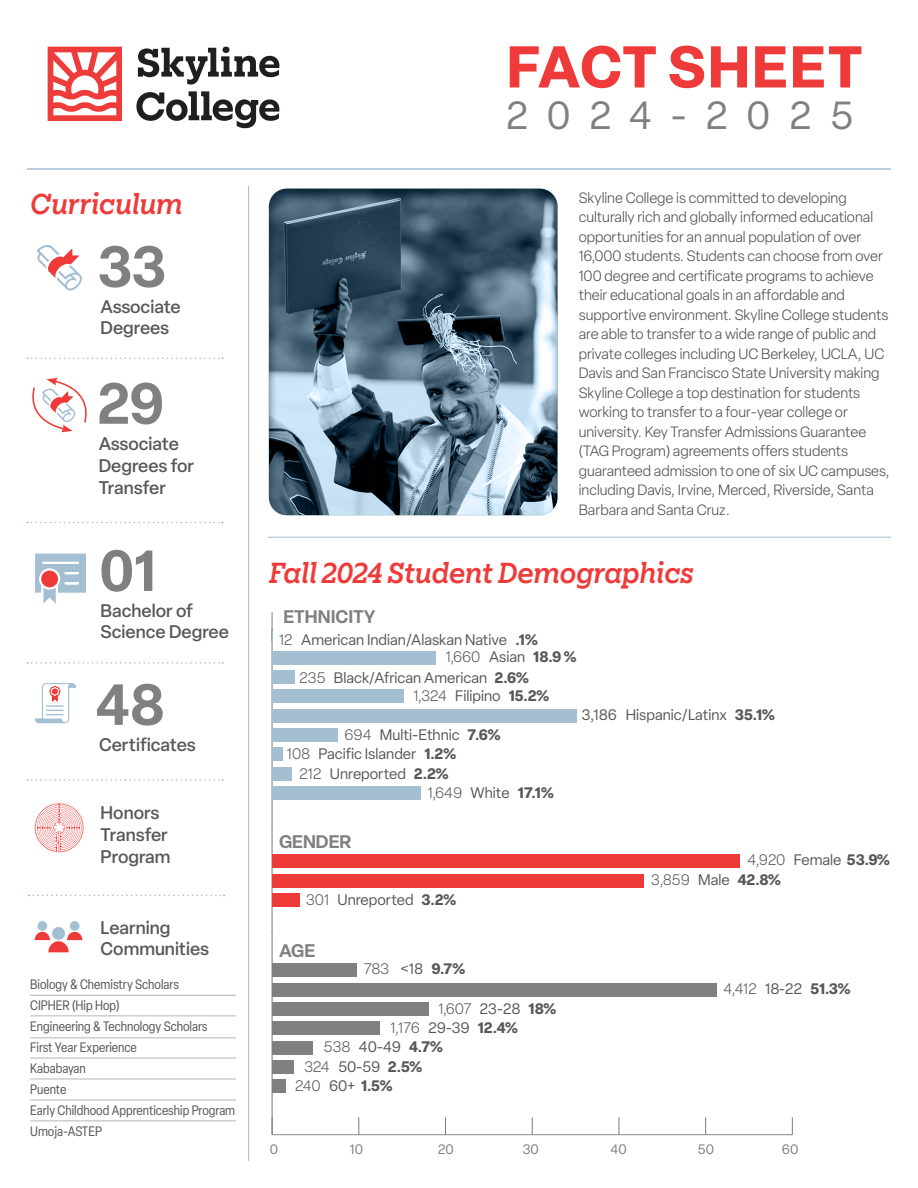
<style>
.page{position:relative;width:918px;height:1188px;background:#fff}
.page>*{position:absolute;margin:0;border:0;box-sizing:border-box;transform-origin:0 0}
.t1{font:700 57.9px "Elza";letter-spacing:.035em;color:#ee3b39}
.t2{font:600 57px "Elza";letter-spacing:-.005em;color:#7f8080}
.t3{font:38.7px "Elza";letter-spacing:.485em;color:#7f8080}
.t4{font:italic 500 27px "Elizeth";color:#ee3b39}
.t5{font:500 18px/21.6px "Elza";color:#57585a}
.t6{font:600 18px "Elza";color:#7f8080}
.t7{font:15px "Elza";color:#57585a}
.t8{font:300 15px "Elza";letter-spacing:-.01em;color:#57585a}
.t9{font:700 15px "Elza";color:#57585a}
.t10{font:300 14.7px/19.5px "Elza";color:#4b4c4d}
.t11{font:condensed 13.5px "Elza";color:#57585a}
.t12{font:13.5px "Elza";letter-spacing:-.01em;color:#7f8080}
.s1{font-weight:300}
.s2{font-weight:700}
.s3{font-weight:400}
</style>
<div class="page">
<svg style="left:48px;top:47px;width:74px;height:74px"></svg>
<svg style="left:138px;top:47px;width:141px;height:38px"></svg>
<svg style="left:136px;top:91px;width:143px;height:37px"></svg>
<hr style="left:27px;top:168px;width:864px;height:2px;background:#a4bed2">
<hr style="left:272px;top:629px;width:1px;height:200px;background:#7f8080">
<div style="left:272px;top:786px;width:148px;height:14px;background:#a4bed2"></div>
<div style="left:272px;top:767px;width:19px;height:14px;background:#a4bed2"></div>
<div style="left:272px;top:748px;width:10px;height:13px;background:#a4bed2"></div>
<div style="left:272px;top:728px;width:66px;height:14px;background:#a4bed2"></div>
<div style="left:272px;top:709px;width:304px;height:13px;background:#a4bed2"></div>
<div style="left:272px;top:690px;width:132px;height:13px;background:#a4bed2"></div>
<div style="left:272px;top:670px;width:23px;height:14px;background:#a4bed2"></div>
<div style="left:272px;top:651px;width:164px;height:13px;background:#a4bed2"></div>
<svg style="left:272px;top:612px;width:1px;height:33px"></svg>
<hr style="left:272px;top:829px;width:1px;height:104px;background:#7f8080">
<div style="left:272px;top:893px;width:28px;height:14px;background:#ee3b39"></div>
<div style="left:272px;top:874px;width:371px;height:13px;background:#ee3b39"></div>
<div style="left:272px;top:854px;width:467px;height:14px;background:#ee3b39"></div>
<hr style="left:272px;top:1134px;width:520px;height:1px;background:#7f8080">
<svg style="left:359px;top:1117px;width:1px;height:18px"></svg>
<svg style="left:445px;top:1117px;width:1px;height:17px"></svg>
<svg style="left:532px;top:1117px;width:1px;height:18px"></svg>
<svg style="left:619px;top:1117px;width:1px;height:18px"></svg>
<svg style="left:705px;top:1117px;width:1px;height:18px"></svg>
<svg style="left:792px;top:1117px;width:1px;height:18px"></svg>
<hr style="left:272px;top:933px;width:1px;height:202px;background:#7f8080">
<div style="left:272px;top:1080px;width:13px;height:13px;background:#7f8080"></div>
<div style="left:272px;top:1060px;width:22px;height:14px;background:#7f8080"></div>
<div style="left:272px;top:1041px;width:41px;height:13px;background:#7f8080"></div>
<div style="left:272px;top:1022px;width:108px;height:13px;background:#7f8080"></div>
<div style="left:272px;top:1002px;width:156px;height:14px;background:#7f8080"></div>
<div style="left:272px;top:983px;width:445px;height:13px;background:#7f8080"></div>
<div style="left:272px;top:964px;width:84px;height:13px;background:#7f8080"></div>
<div style="left:267px;top:187px;width:292px;height:330px;background:#231f20;opacity:.75"></div>
<hr style="left:248px;top:186px;width:1px;height:975px;background:#a4bed2">
<hr style="left:268px;top:537px;width:623px;height:1px;background:#a4bed2">
<svg style="left:37px;top:245px;width:45px;height:46px"></svg>
<svg style="left:32px;top:378px;width:55px;height:54px"></svg>
<svg style="left:35px;top:554px;width:51px;height:50px"></svg>
<svg style="left:35px;top:683px;width:41px;height:40px"></svg>
<svg style="left:34px;top:803px;width:50px;height:49px"></svg>
<div style="left:52px;top:927px;width:13px;height:13px;background:#a4bed2;border-radius:50%"></div>
<svg style="left:35px;top:931px;width:47px;height:21px"></svg>
<div style="left:70px;top:921px;width:10px;height:10px;background:#a4bed2;border-radius:50%"></div>
<div style="left:37px;top:921px;width:10px;height:10px;background:#a4bed2;border-radius:50%"></div>
<svg style="left:27px;top:358px;width:196px;height:1px"></svg>
<svg style="left:27px;top:522px;width:196px;height:1px"></svg>
<svg style="left:27px;top:662px;width:196px;height:2px"></svg>
<svg style="left:27px;top:779px;width:196px;height:2px"></svg>
<svg style="left:29px;top:895px;width:196px;height:1px"></svg>
<hr style="left:30px;top:995px;width:206px;height:1px;background:#b7b5b5">
<hr style="left:30px;top:1016px;width:206px;height:1px;background:#b7b5b5">
<hr style="left:30px;top:1037px;width:206px;height:1px;background:#b7b5b5">
<hr style="left:30px;top:1058px;width:206px;height:1px;background:#b7b5b5">
<hr style="left:30px;top:1079px;width:206px;height:1px;background:#b7b5b5">
<hr style="left:30px;top:1100px;width:206px;height:1px;background:#b7b5b5">
<hr style="left:30px;top:1120px;width:206px;height:1px;background:#b7b5b5">
<p class="t4" style="left:30px;top:184px;width:154px">Curriculum</p>
<p class="t2" style="left:98px;top:226px;width:70px">33</p>
<p class="t5" style="left:100px;top:295px;width:82px">Associate<br>Degrees</p>
<p class="t2" style="left:99px;top:363px;width:67px">29</p>
<p class="t5" style="left:99px;top:433px;width:97px">Associate<br>Degrees for<br>Transfer</p>
<p class="t2" style="left:99px;top:530px;width:59px">01</p>
<p class="t5" style="left:100px;top:599px;width:130px">Bachelor of<br>Science Degree</p>
<p class="t2" style="left:96px;top:664px;width:71px">48</p>
<p class="t5" style="left:99px;top:733px;width:98px">Certificates</p>
<p class="t5" style="left:101px;top:802px;width:60px">Honors</p>
<p class="t5" style="left:101px;top:824px;width:69px">Transfer</p>
<p class="t5" style="left:101px;top:845px;width:71px">Program</p>
<p class="t5" style="left:101px;top:916px;width:71px">Learning</p>
<p class="t5" style="left:101px;top:938px;width:110px">Communities</p>
<p class="t11" style="left:30px;top:975px;width:150px">Biology &amp; Chemistry Scholars</p>
<p class="t11" style="left:30px;top:996px;width:91px">CIPHER (Hip Hop)</p>
<p class="t11" style="left:30px;top:1017px;width:179px">Engineering &amp; Technology Scholars</p>
<p class="t11" style="left:30px;top:1038px;width:108px">First Year Experience</p>
<p class="t11" style="left:30px;top:1059px;width:57px">Kababayan</p>
<p class="t11" style="left:30px;top:1080px;width:38px">Puente</p>
<p class="t11" style="left:30px;top:1101px;width:207px">Early Childhood Apprenticeship Program</p>
<p class="t11" style="left:30px;top:1122px;width:73px">Umoja-ASTEP</p>
<p class="t1" style="left:507px;top:25px;width:357px">FACT SHEET</p>
<p class="t3" style="left:507px;top:91px;width:348px">2024-2025</p>
<p class="t10" style="left:579px;top:188px;width:312px">Skyline College is committed to developing culturally rich and globally informed educational opportunities for an annual population of over 16,000 students. Students can choose from over 100 degree and certificate programs to achieve their educational goals in an affordable and supportive environment. Skyline College students are able to transfer to a wide range of public and private colleges including UC Berkeley, UCLA, UC Davis and San Francisco State University making Skyline College a top destination for students working to transfer to a four-year college or university. Key Transfer Admissions Guarantee (TAG Program) agreements offers students guaranteed admission to one of six UC campuses, including Davis, Irvine, Merced, Riverside, Santa Barbara and Santa Cruz.</p>
<p class="t4" style="left:269px;top:553px;width:426px">Fall 2024 Student Demographics</p>
<p class="t6" style="left:284px;top:604px;width:94px">ETHNICITY</p>
<p class="t7" style="left:279px;top:630px;width:260px"><span class="s1">12</span> American Indian/Alaskan Native <span class="s2">.1%</span></p>
<p class="t8" style="left:446px;top:647px;width:132px">1,660 <span class="s3">Asian</span> <span class="s2">18.9 %</span></p>
<p class="t7" style="left:300px;top:668px;width:231px"><span class="s1">235</span> Black/African American <span class="s2">2.6%</span></p>
<p class="t7" style="left:414px;top:686px;width:137px"><span class="s1">1,324</span> Filipino <span class="s2">15.2%</span></p>
<p class="t7" style="left:344px;top:725px;width:158px"><span class="s1">694</span> Multi-Ethnic <span class="s2">7.6%</span></p>
<p class="t7" style="left:287px;top:744px;width:171px"><span class="s1">108</span> Pacific Islander <span class="s2">1.2%</span></p>
<p class="t7" style="left:300px;top:764px;width:150px"><span class="s1">212</span> Unreported <span class="s2">2.2%</span></p>
<p class="t8" style="left:428px;top:783px;width:127px">1,649 <span class="s3">White</span> <span class="s2">17.1%</span></p>
<p class="t6" style="left:279px;top:828px;width:74px">GENDER</p>
<p class="t7" style="left:306px;top:889px;width:152px"><span class="s1">301</span> Unreported <span class="s2">3.2%</span></p>
<p class="t6" style="left:279px;top:938px;width:38px">AGE</p>
<p class="t9" style="left:364px;top:958px;width:103px"><span class="s1">783</span> <span class="s3">&lt;18</span> 9.7%</p>
<p class="t8" style="left:438px;top:999px;width:119px">1,607 <span class="s3">23-28</span> <span class="s2">18%</span></p>
<p class="t8" style="left:391px;top:1018px;width:129px">1,176 <span class="s3">29-39</span> <span class="s2">12.4%</span></p>
<p class="t7" style="left:324px;top:1037px;width:121px"><span class="s1">538</span> 40-49 <span class="s2">4.7%</span></p>
<p class="t7" style="left:304px;top:1057px;width:120px"><span class="s1">324</span> 50-59 <span class="s2">2.5%</span></p>
<p class="t9" style="left:295px;top:1075px;width:99px"><span class="s1">240</span> <span class="s3">60+</span> 1.5%</p>
<p class="t7" style="left:582px;top:705px;width:195px">3,186 Hispanic/Latinx <span class="s2">35.1%</span></p>
<p class="t7" style="left:747px;top:850px;width:144px"><span class="s1">4,920</span> Female <span class="s2">53.9%</span></p>
<p class="t8" style="left:651px;top:870px;width:132px">3,859 <span class="s3">Male</span> <span class="s2">42.8%</span></p>
<p class="t8" style="left:723px;top:979px;width:129px">4,412 <span class="s3">18-22</span> <span class="s2">51.3%</span></p>
<p class="t12" style="left:270px;top:1140px;width:10px">0</p>
<p class="t12" style="left:350px;top:1140px;width:15px">10</p>
<p class="t12" style="left:438px;top:1140px;width:17px">20</p>
<p class="t12" style="left:522px;top:1140px;width:18px">30</p>
<p class="t12" style="left:610px;top:1140px;width:18px">40</p>
<p class="t12" style="left:698px;top:1140px;width:18px">50</p>
<p class="t12" style="left:782px;top:1140px;width:18px">60</p>
</div>
